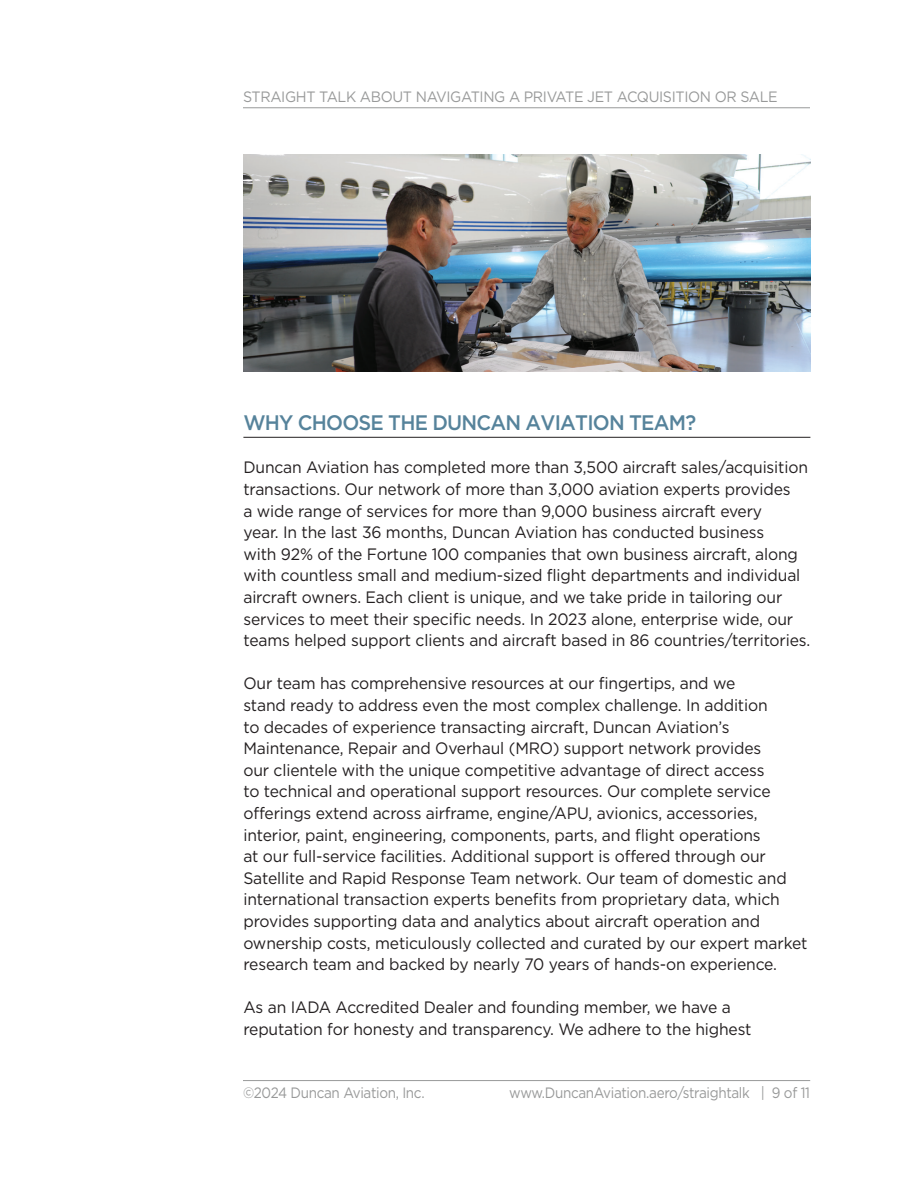
<style>
.page{position:relative;width:918px;height:1188px;background:#fff}
.page>*{position:absolute;margin:0;border:0;box-sizing:border-box;transform-origin:0 0}
.Section_Heading{font:500 21px "Gotham";letter-spacing:-.04em;color:#56839b;scale:.95 1}
.Body{font:16.5px/21.6px "Gotham";letter-spacing:-.01em;color:#231f20;scale:.95 1}
.t1{font:15px "Gotham";letter-spacing:-.025em;color:#989999;scale:.9 1}
.t2{font:15px "Gotham";letter-spacing:-.025em;color:#989999;scale:.95 1}
</style>
<div class="page">
<hr style="left:243px;top:107px;width:567px;height:1px;background:#989999">
<hr style="left:243px;top:1080px;width:567px;height:1px;background:#989999">
<hr style="left:243px;top:437px;width:567px;height:1px;background:#231f20">
<img style="left:243px;top:154px;width:567px;height:217px">
<p class="t2" style="left:243px;top:87px;width:564px">STRAIGHT TALK ABOUT NAVIGATING A PRIVATE JET ACQUISITION OR SALE</p>
<p class="Section_Heading" style="left:243px;top:409px;width:478px">WHY CHOOSE THE DUNCAN AVIATION TEAM?</p>
<p class="Body" style="left:243px;top:456px;width:598px">Duncan Aviation has completed more than 3,500 aircraft sales/acquisition transactions. Our network of more than 3,000 aviation experts provides<br>a wide range of services for more than 9,000 business aircraft every<br>year. In the last 36 months, Duncan Aviation has conducted business<br>with 92% of the Fortune 100 companies that own business aircraft, along with countless small and medium-sized flight departments and individual aircraft owners. Each client is unique, and we take pride in tailoring our services to meet their specific needs. In 2023 alone, enterprise wide, our teams helped support clients and aircraft based in 86 countries/territories.</p>
<p class="Body" style="left:243px;top:672px;width:595px">Our team has comprehensive resources at our fingertips, and we<br>stand ready to address even the most complex challenge. In addition<br>to decades of experience transacting aircraft, Duncan Aviation’s Maintenance, Repair and Overhaul (MRO) support network provides<br>our clientele with the unique competitive advantage of direct access<br>to technical and operational support resources. Our complete service offerings extend across airframe, engine/APU, avionics, accessories, interior, paint, engineering, components, parts, and flight operations<br>at our full-service facilities. Additional support is offered through our Satellite and Rapid Response Team network. Our team of domestic and international transaction experts benefits from proprietary data, which provides supporting data and analytics about aircraft operation and ownership costs, meticulously collected and curated by our expert market research team and backed by nearly 70 years of hands-on experience.</p>
<p class="Body" style="left:243px;top:996px;width:536px">As an IADA Accredited Dealer and founding member, we have a reputation for honesty and transparency. We adhere to the highest</p>
<p class="t1" style="left:243px;top:1083px;width:203px">©2024 Duncan Aviation, Inc.</p>
<p class="t1" style="left:509px;top:1083px;width:336px">www.DuncanAviation.aero/straightalk | 9 of 11</p>
</div>
